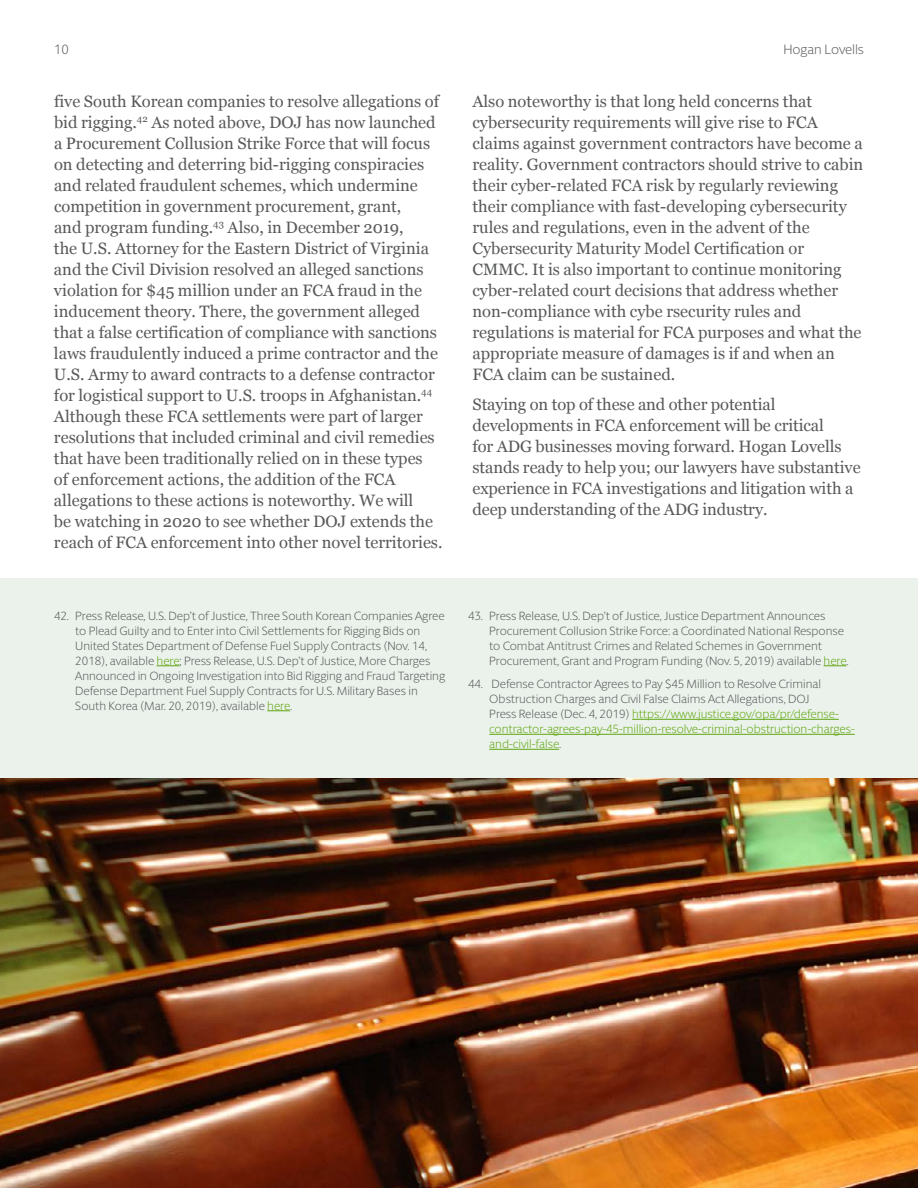
<style>
.page{position:relative;width:918px;height:1188px;background:#fff}
.page>*{position:absolute;margin:0;border:0;box-sizing:border-box;transform-origin:0 0}
.t1{font:16.5px/21px "Georgia";color:#58595b}
.t2{font:300 13.5px "Berlingske Sans Round";letter-spacing:-.01em;color:#58595b}
.t3{font:300 12px/15px "Berlingske Sans Round";color:#58595b}
.s1{color:#5fa511}
</style>
<div class="page">
<div style="left:0;top:578px;width:918px;height:201px;background:#ebf2eb"></div>
<svg style="left:157px;top:665px;width:23px;height:1px"></svg>
<svg style="left:267px;top:710px;width:23px;height:1px"></svg>
<svg style="left:824px;top:665px;width:23px;height:1px"></svg>
<hr style="left:632px;top:719px;width:207px;height:1px;background:#5fa511">
<hr style="left:489px;top:734px;width:366px;height:1px;background:#5fa511">
<hr style="left:489px;top:749px;width:70px;height:1px;background:#5fa511">
<img style="left:0;top:779px;width:918px;height:409px">
<p class="t2" style="left:54px;top:40px;width:16px">10</p>
<p class="t2" style="left:784px;top:40px;width:82px">Hogan Lovells</p>
<p class="t1" style="left:54px;top:90px;width:390px">five South Korean companies to resolve allegations of bid rigging.<sup>42</sup> As noted above, DOJ has now launched a Procurement Collusion Strike Force that will focus on detecting and deterring bid-rigging conspiracies and related fraudulent schemes, which undermine competition in government procurement, grant,<br>and program funding.<sup>43</sup> Also, in December 2019,<br>the U.S. Attorney for the Eastern District of Virginia and the Civil Division resolved an alleged sanctions violation for $45 million under an FCA fraud in the inducement theory. There, the government alleged that a false certification of compliance with sanctions laws fraudulently induced a prime contractor and the U.S. Army to award contracts to a defense contractor for logistical support to U.S. troops in Afghanistan.<sup>44<br></sup>Although these FCA settlements were part of larger resolutions that included criminal and civil remedies that have been traditionally relied on in these types<br>of enforcement actions, the addition of the FCA allegations to these actions is noteworthy. We will<br>be watching in 2020 to see whether DOJ extends the reach of FCA enforcement into other novel territories.</p>
<p class="t1" style="left:473px;top:90px;width:392px">Also noteworthy is that long held concerns that cybersecurity requirements will give rise to FCA claims against government contractors have become a reality. Government contractors should strive to cabin their cyber-related FCA risk by regularly reviewing their compliance with fast-developing cybersecurity rules and regulations, even in the advent of the Cybersecurity Maturity Model Certification or CMMC. It is also important to continue monitoring cyber-related court decisions that address whether non-compliance with cybe rsecurity rules and regulations is material for FCA purposes and what the appropriate measure of damages is if and when an FCA claim can be sustained.</p>
<p class="t1" style="left:473px;top:393px;width:390px">Staying on top of these and other potential developments in FCA enforcement will be critical<br>for ADG businesses moving forward. Hogan Lovells stands ready to help you; our lawyers have substantive experience in FCA investigations and litigation with a deep understanding of the ADG industry.</p>
<p class="t3" style="left:75px;top:607px;width:371px;text-indent:-21px">42. Press Release, U.S. Dep’t of Justice, Three South Korean Companies Agree to Plead Guilty and to Enter into Civil Settlements for Rigging Bids on United States Department of Defense Fuel Supply Contracts (Nov. 14, 2018), available <span class="s1">here</span>; Press Release, U.S. Dep’t of Justice, More Charges Announced in Ongoing Investigation into Bid Rigging and Fraud Targeting Defense Department Fuel Supply Contracts for U.S. Military Bases in South Korea (Mar. 20, 2019), available <span class="s1">here</span>.</p>
<p class="t3" style="left:489px;top:607px;width:361px;text-indent:-21px">43. Press Release, U.S. Dep’t of Justice, Justice Department Announces Procurement Collusion Strike Force: a Coordinated National Response to Combat Antitrust Crimes and Related Schemes in Government Procurement, Grant and Program Funding (Nov. 5, 2019) available <span class="s1">here</span>.</p>
<p class="t3" style="left:489px;top:676px;width:367px;text-indent:-21px">44. Defense Contractor Agrees to Pay $45 Million to Resolve Criminal Obstruction Charges and Civil False Claims Act Allegations, DOJ<br>Press Release (Dec. 4, 2019) <span class="s1">https://www.justice.gov/opa/pr/defense&shy;contractor-agrees-pay-45-million-resolve-criminal-obstruction-charges&shy;and-civil-false</span>.</p>
</div>
